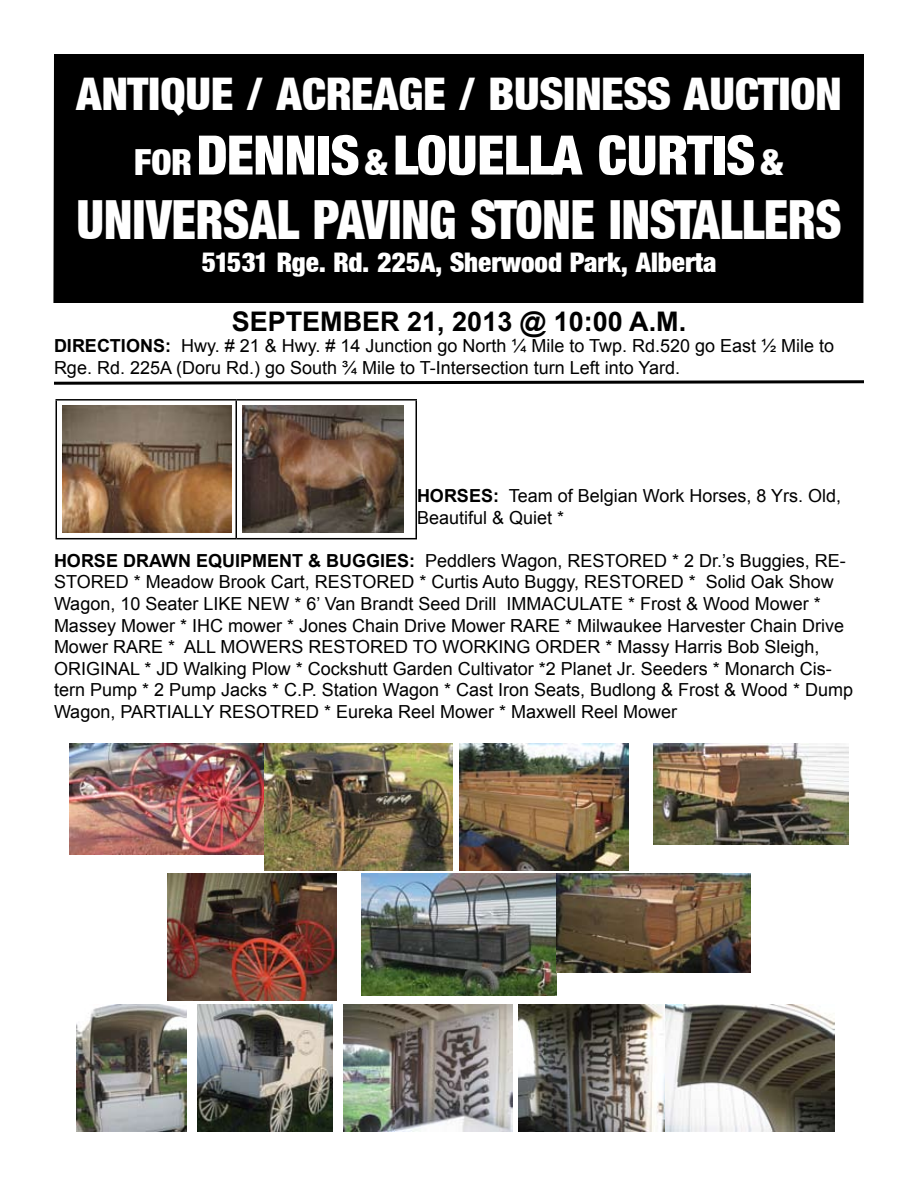
<style>
.page{position:relative;width:918px;height:1188px;background:#fff}
.page>*{position:absolute;margin:0;border:0;box-sizing:border-box;transform-origin:0 0}
.t1{font:54px/64.8px "Basic Sans Heavy SF Bold";color:#fff;text-align:center}
.t2{font:45px "Basic Sans Heavy SF Bold";color:#fff}
.t3{font:27px "Basic Sans Heavy SF Bold";color:#fff}
.t4{font:700 27px "Arial";color:#000}
.t5{font:18px/21.6px "Arial";color:#000}
.s1{font-size:36px}
.s2{font-weight:700}
</style>
<div class="page">
<div style="left:53px;top:54px;width:811px;height:249px;background:#000"></div>
<hr style="left:56px;top:399px;width:180px;height:2px;background:#000">
<hr style="left:56px;top:401px;width:1px;height:137px;background:#000">
<hr style="left:236px;top:399px;width:181px;height:2px;background:#000">
<hr style="left:236px;top:401px;width:1px;height:137px;background:#000">
<hr style="left:416px;top:401px;width:1px;height:137px;background:#000">
<hr style="left:56px;top:538px;width:180px;height:1px;background:#000">
<hr style="left:236px;top:538px;width:181px;height:1px;background:#000">
<img style="left:62px;top:406px;width:169px;height:127px">
<img style="left:242px;top:406px;width:161px;height:127px">
<img style="left:70px;top:743px;width:194px;height:112px">
<img style="left:264px;top:743px;width:189px;height:127px">
<img style="left:459px;top:743px;width:169px;height:127px">
<img style="left:654px;top:743px;width:194px;height:101px">
<img style="left:167px;top:874px;width:169px;height:127px">
<img style="left:362px;top:874px;width:194px;height:122px">
<img style="left:556px;top:874px;width:195px;height:99px">
<img style="left:77px;top:1004px;width:109px;height:127px">
<img style="left:198px;top:1004px;width:135px;height:127px">
<img style="left:344px;top:1004px;width:169px;height:127px">
<img style="left:519px;top:1004px;width:315px;height:127px">
<svg style="left:54px;top:380px;width:810px;height:5px"></svg>
<h2 class="t2" style="left:76px;top:69px;width:767px">ANTIQUE / ACREAGE / BUSINESS AUCTION</h2>
<h1 class="t1" style="left:77px;top:123px;width:766px"><span class="s1">FOR</span>DENNIS<span class="s1">&amp;</span>LOUELLA CURTIS<span class="s1">&amp;<br></span>UNIVERSAL PAVING STONE INSTALLERS</h1>
<h3 class="t3" style="left:202px;top:247px;width:516px">51531 Rge. Rd. 225A, Sherwood Park, Alberta</h3>
<h3 class="t4" style="left:232px;top:302px;width:456px">SEPTEMBER 21, 2013 @ 10:00 A.M.</h3>
<p class="t5" style="left:54px;top:335px;width:782px"><span class="s2">DIRECTIONS:</span> Hwy. # 21 &amp; Hwy. # 14 Junction go North ¼ Mile to Twp. Rd.520 go East ½ Mile to<br>Rge. Rd. 225A (Doru Rd.) go South ¾ Mile to T-Intersection turn Left into Yard.</p>
<p class="t5" style="left:417px;top:485px;width:426px"><span class="s2">HORSES:</span> Team of Belgian Work Horses, 8 Yrs. Old,<br>Beautiful &amp; Quiet *</p>
<p class="t5" style="left:54px;top:550px;width:801px"><span class="s2">HORSE DRAWN EQUIPMENT &amp; BUGGIES:</span> Peddlers Wagon, RESTORED * 2 Dr.’s Buggies, RE-STORED * Meadow Brook Cart, RESTORED * Curtis Auto Buggy, RESTORED * Solid Oak Show Wagon, 10 Seater LIKE NEW * 6’ Van Brandt Seed Drill IMMACULATE * Frost &amp; Wood Mower * Massey Mower * IHC mower * Jones Chain Drive Mower RARE * Milwaukee Harvester Chain Drive Mower RARE * ALL MOWERS RESTORED TO WORKING ORDER * Massy Harris Bob Sleigh, ORIGINAL * JD Walking Plow * Cockshutt Garden Cultivator *2 Planet Jr. Seeders * Monarch Cis&shy;tern Pump * 2 Pump Jacks * C.P. Station Wagon * Cast Iron Seats, Budlong &amp; Frost &amp; Wood * Dump Wagon, PARTIALLY RESOTRED * Eureka Reel Mower * Maxwell Reel Mower</p>
</div>
